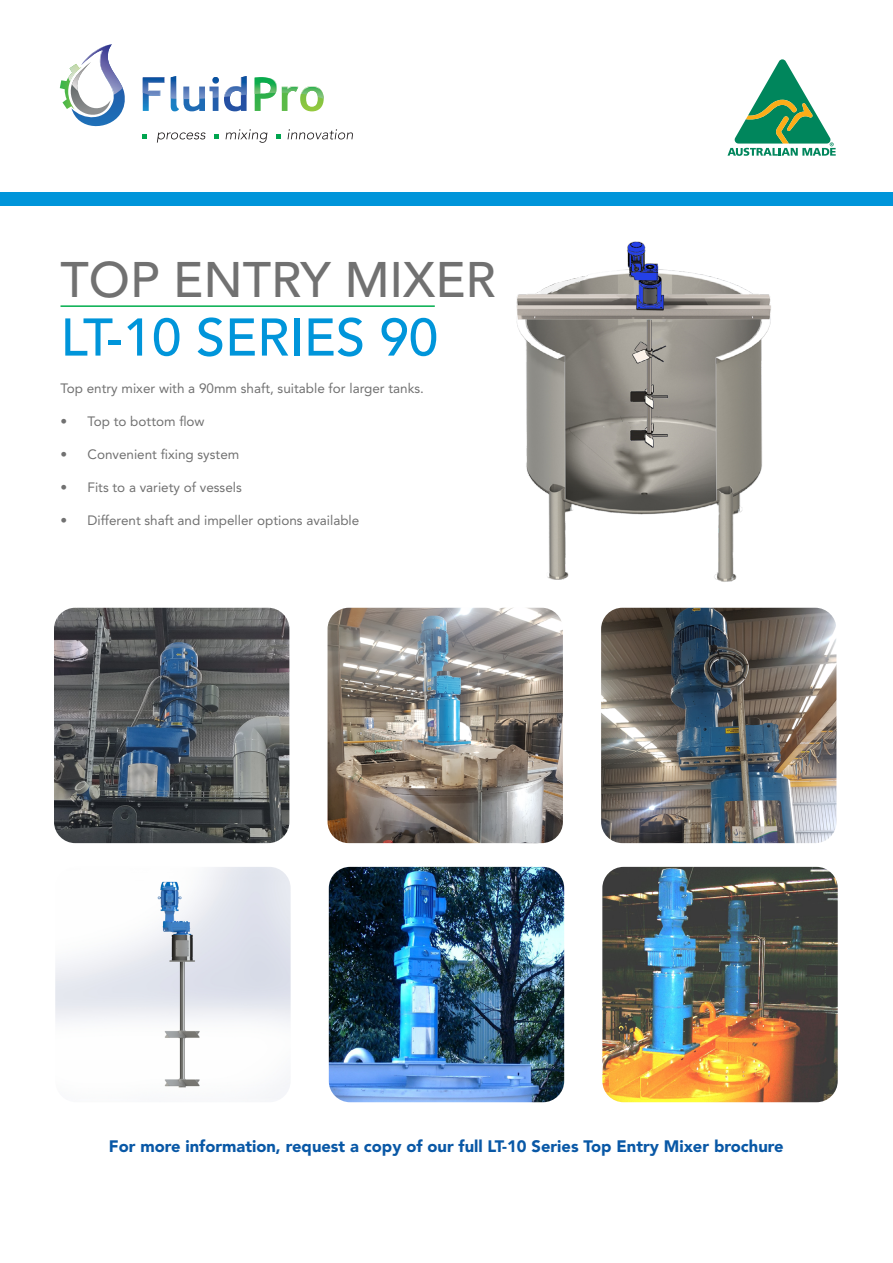
<style>
.page{position:relative;width:893px;height:1263px;background:#fff}
.page>*{position:absolute;margin:0;border:0;box-sizing:border-box;transform-origin:0 0}
.t1{font:500 52.5px "Avenir LT Std";color:#0095da}
.t2{font:500 49.5px "Avenir LT Std";color:#717171}
.t3{font:900 16.5px "Avenir LT Std";color:#0958a6}
.t4{font:13.5px "Avenir LT Std";color:#717171}
</style>
<div class="page">
<img style="left:328px;top:608px;width:235px;height:235px">
<img style="left:601px;top:608px;width:235px;height:235px">
<div style="left:0;top:192px;width:893px;height:14px;background:#0095da"></div>
<svg style="left:143px;top:99px;width:6px;height:12px"></svg>
<svg style="left:171px;top:99px;width:76px;height:12px"></svg>
<svg style="left:255px;top:99px;width:69px;height:12px"></svg>
<img style="left:143px;top:76px;width:104px;height:23px">
<img style="left:255px;top:77px;width:69px;height:22px">
<svg style="left:60px;top:78px;width:65px;height:49px"></svg>
<img style="left:81px;top:44px;width:42px;height:51px">
<img style="left:72px;top:62px;width:19px;height:29px">
<img style="left:68px;top:64px;width:13px;height:18px">
<svg style="left:157px;top:132px;width:49px;height:11px"></svg>
<svg style="left:226px;top:129px;width:41px;height:14px"></svg>
<svg style="left:288px;top:129px;width:65px;height:10px"></svg>
<svg style="left:143px;top:134px;width:4px;height:4px"></svg>
<svg style="left:215px;top:134px;width:4px;height:4px"></svg>
<svg style="left:276px;top:134px;width:4px;height:4px"></svg>
<svg style="left:727px;top:59px;width:109px;height:97px"></svg>
<hr style="left:61px;top:305px;width:374px;height:2px;background:#00ad4c">
<img style="left:516px;top:241px;width:255px;height:341px">
<img style="left:54px;top:608px;width:235px;height:235px">
<img style="left:329px;top:867px;width:235px;height:235px">
<img style="left:602px;top:867px;width:236px;height:235px">
<img style="left:55px;top:867px;width:236px;height:235px">
<h2 class="t2" style="left:61px;top:251px;width:437px">TOP ENTRY MIXER</h2>
<h1 class="t1" style="left:61px;top:307px;width:379px">LT-10 SERIES 90</h1>
<p class="t4" style="left:61px;top:381px;width:365px">Top entry mixer with a 90mm shaft, suitable for larger tanks.</p>
<p class="t4" style="left:61px;top:414px;width:146px">• Top to bottom flow</p>
<p class="t4" style="left:61px;top:447px;width:180px">• Convenient fixing system</p>
<p class="t4" style="left:61px;top:480px;width:183px">• Fits to a variety of vessels</p>
<p class="t4" style="left:61px;top:513px;width:300px">• Different shaft and impeller options available</p>
<p class="t3" style="left:109px;top:1136px;width:676px">For more information, request a copy of our full LT-10 Series Top Entry Mixer brochure</p>
</div>
